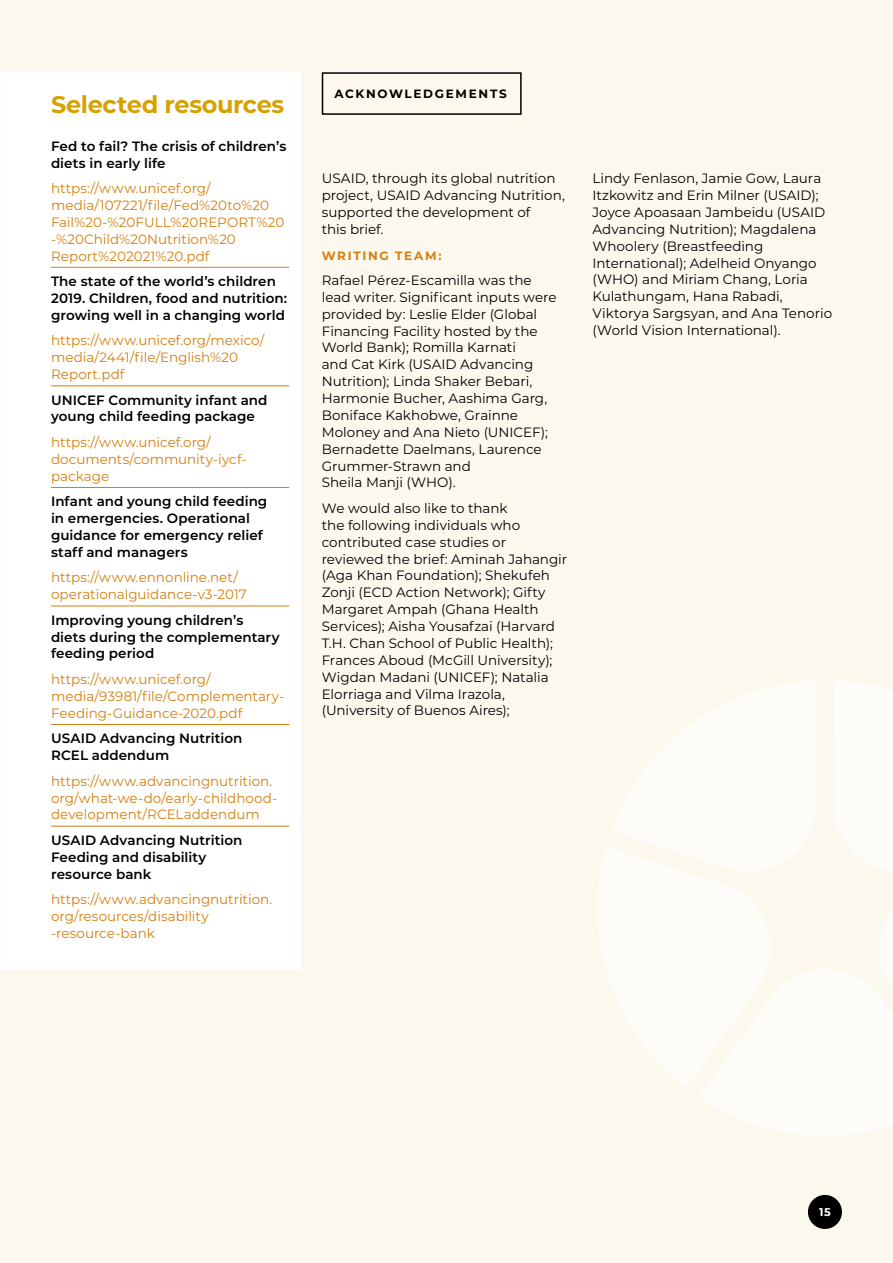
<style>
.page{position:relative;width:893px;height:1263px;background:#fcf8ee}
.page>*{position:absolute;margin:0;border:0;box-sizing:border-box;transform-origin:0 0}
.Heading_2{font:700 24px "Montserrat";letter-spacing:-.015em;color:#d6a102}
.Body_copy{font:13.5px/16.8px "Montserrat";color:#000}
.Body_copy-2{font:13.5px/16.8px "Montserrat";color:#d47f0e}
.Body_copy-3{font:600 13.5px/16.8px "Montserrat";letter-spacing:.005em;color:#000}
.Heading_3{font:13.5px/16.8px "Montserrat";color:#000}
.t1{font:700 12px "Montserrat";letter-spacing:.14em;color:#000}
.Heading_3-2{font:700 12px "Montserrat";letter-spacing:.14em;color:#d47f0e}
.t2{font:700 11.25px "Montserrat";color:#fff}
</style>
<div class="page">
<div style="left:0;top:72px;width:300px;height:897px;background:#fff"></div>
<hr style="left:51px;top:267px;width:238px;height:1px;background:#d47f0e">
<hr style="left:51px;top:385px;width:238px;height:1px;background:#d47f0e">
<hr style="left:51px;top:487px;width:238px;height:1px;background:#d47f0e">
<hr style="left:51px;top:606px;width:238px;height:1px;background:#d47f0e">
<hr style="left:51px;top:724px;width:238px;height:1px;background:#d47f0e">
<hr style="left:51px;top:826px;width:238px;height:1px;background:#d47f0e">
<div style="left:808px;top:1195px;width:34px;height:34px;background:#000;border-radius:50%"></div>
<div style="left:322px;top:72px;width:200px;height:43px;border:2px solid #000"></div>
<p class="Heading_2" style="left:51px;top:87px;width:235px">Selected resources</p>
<p class="Body_copy-3" style="left:51px;top:137px;width:237px">Fed to fail? The crisis of children’s diets in early life</p>
<p class="Body_copy-2" style="left:51px;top:179px;width:235px">https://www.unicef.org/ media/107221/file/Fed%20to%20<br>Fail%20-%20FULL%20REPORT%20 -%20Child%20Nutrition%20<br>Report%202021%20.pdf</p>
<p class="Body_copy-3" style="left:51px;top:272px;width:238px">The state of the world’s children<br>2019. Children, food and nutrition: growing well in a changing world</p>
<p class="Body_copy-2" style="left:51px;top:332px;width:215px">https://www.unicef.org/mexico/ media/2441/file/English%20<br>Report.pdf</p>
<p class="Body_copy-3" style="left:51px;top:391px;width:218px">UNICEF Community infant and young child feeding package</p>
<p class="Body_copy-2" style="left:51px;top:433px;width:197px">https://www.unicef.org/ documents/community-iycf&shy;package</p>
<p class="Body_copy-3" style="left:51px;top:492px;width:218px">Infant and young child feeding in emergencies. Operational guidance for emergency relief staff and managers</p>
<p class="Body_copy-2" style="left:51px;top:569px;width:197px">https://www.ennonline.net/ operationalguidance-v3-2017</p>
<p class="Body_copy-3" style="left:51px;top:611px;width:230px">Improving young children’s diets during the complementary feeding period</p>
<p class="Body_copy-2" style="left:51px;top:670px;width:235px">https://www.unicef.org/ media/93981/file/Complementary-<br>Feeding-Guidance-2020.pdf</p>
<p class="Body_copy-3" style="left:51px;top:729px;width:193px">USAID Advancing Nutrition<br>RCEL addendum</p>
<p class="Body_copy-2" style="left:51px;top:772px;width:228px">https://www.advancingnutrition. org/what-we-do/early-childhood&shy;development/RCELaddendum</p>
<p class="Body_copy-3" style="left:51px;top:831px;width:193px">USAID Advancing Nutrition<br>Feeding and disability resource bank</p>
<p class="Body_copy-2" style="left:51px;top:890px;width:223px">https://www.advancingnutrition. org/resources/disability -resource-bank</p>
<p class="t1" style="left:334px;top:85px;width:174px">ACKNOWLEDGEMENTS</p>
<p class="Heading_3" style="left:322px;top:169px;width:245px">USAID, through its global nutrition project, USAID Advancing Nutrition, supported the development of<br>this brief.</p>
<p class="Heading_3-2" style="left:322px;top:247px;width:121px">WRITING TEAM:</p>
<p class="Body_copy" style="left:322px;top:271px;width:236px">Rafael Pérez-Escamilla was the lead writer. Significant inputs were provided by: Leslie Elder (Global<br>Financing Facility hosted by the<br>World Bank); Romilla Karnati<br>and Cat Kirk (USAID Advancing<br>Nutrition); Linda Shaker Bebari,<br>Harmonie Bucher, Aashima Garg,<br>Boniface Kakhobwe, Grainne<br>Moloney and Ana Nieto (UNICEF);<br>Bernadette Daelmans, Laurence<br>Grummer-Strawn and<br>Sheila Manji (WHO).</p>
<p class="Body_copy" style="left:322px;top:499px;width:247px">We would also like to thank<br>the following individuals who contributed case studies or reviewed the brief: Aminah Jahangir (Aga Khan Foundation); Shekufeh<br>Zonji (ECD Action Network); Gifty<br>Margaret Ampah (Ghana Health<br>Services); Aisha Yousafzai (Harvard<br>T.H. Chan School of Public Health);<br>Frances Aboud (McGill University);<br>Wigdan Madani (UNICEF); Natalia<br>Elorriaga and Vilma Irazola, (University of Buenos Aires);</p>
<p class="Body_copy" style="left:592px;top:169px;width:241px">Lindy Fenlason, Jamie Gow, Laura<br>Itzkowitz and Erin Milner (USAID);<br>Joyce Apoasaan Jambeidu (USAID<br>Advancing Nutrition); Magdalena<br>Whoolery (Breastfeeding<br>International); Adelheid Onyango (WHO) and Miriam Chang, Loria<br>Kulathungam, Hana Rabadi,<br>Viktorya Sargsyan, and Ana Tenorio (World Vision International).</p>
<p class="t2" style="left:819px;top:1204px;width:13px">15</p>
</div>
